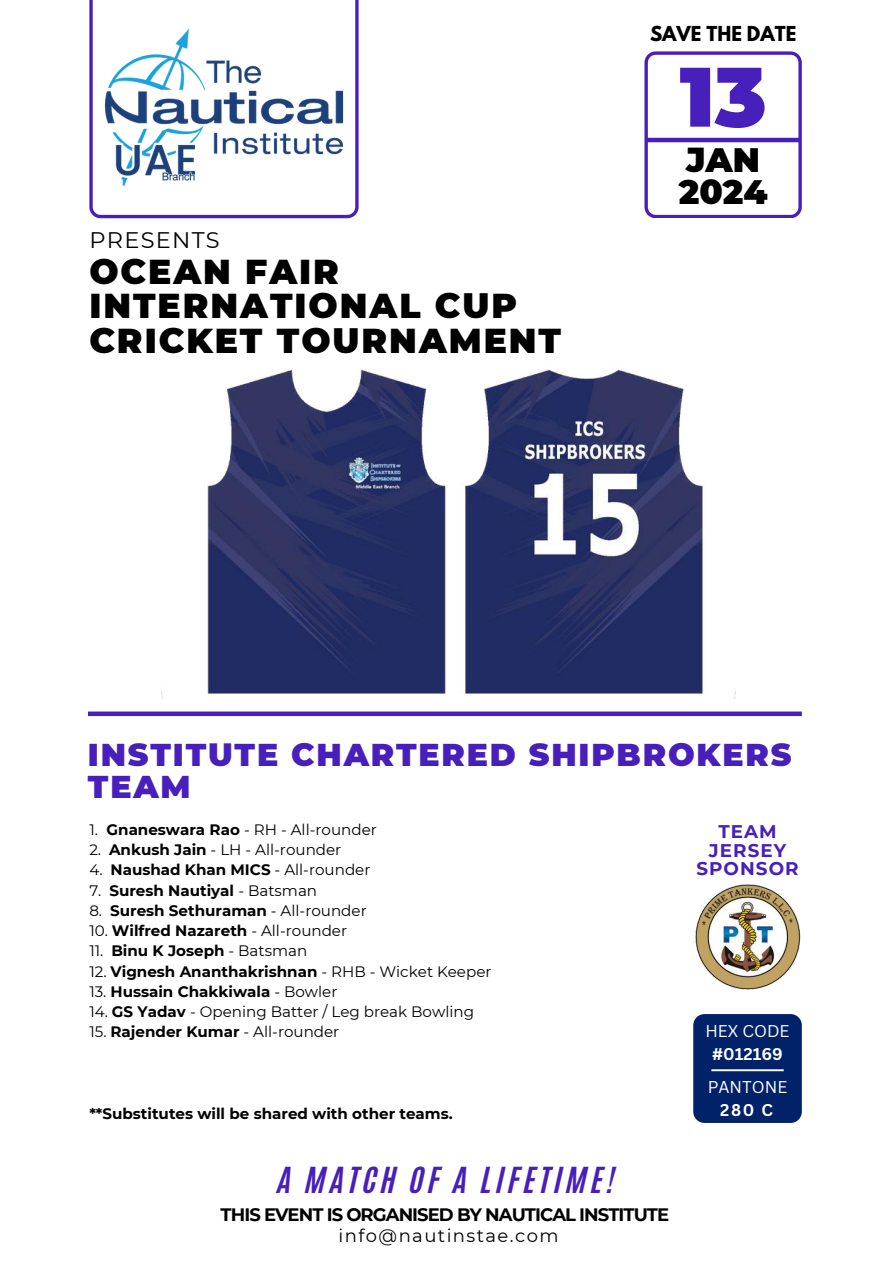
<style>
.page{position:relative;width:893px;height:1264px;background:#fff}
.page>*{position:absolute;margin:0;border:0;box-sizing:border-box;transform-origin:0 0}
.t1{font:900 84.15px "Montserrat";color:#4720bb}
.t2{font:900 34.5px/34.2px "Montserrat";letter-spacing:.055em;color:#000}
.t3{font:900 33.9px/32.4px "Montserrat";color:#000}
.t4{font:900 31.5px/31.5px "Montserrat";letter-spacing:.055em;color:#4720bb}
.t5{font:30px "CA Generated";letter-spacing:.135em;color:#4720bb}
.t6{font:22.5px "Montserrat";letter-spacing:.055em;color:#000}
.t7{font:700 18.3px/18.3px "Montserrat";letter-spacing:.055em;color:#4720bb;text-align:center}
.t8{font:700 18.3px "League Spartan";color:#000}
.t9{font:700 18px "Montserrat";letter-spacing:-.05em;color:#000}
.t10{font:18px "Montserrat";letter-spacing:.08em;color:#000}
.t11{font:16.5px "Canva Sans";color:#fff}
.t12{font:700 16.5px "Canva Sans";color:#fff}
.t13{font:700 15.15px "Montserrat";color:#000}
.t14{font:15.15px "Montserrat";color:#000}
.s1{font-weight:700}
.s2{font-weight:400}
</style>
<div class="page">
<div style="left:88px;top:711px;width:713px;height:5px;background:#4720bb"></div>
<img style="left:695px;top:884px;width:106px;height:106px">
<div style="left:693px;top:1014px;width:108px;height:108px;background:#012169;border-radius:11px"></div>
<hr style="left:711px;top:1069px;width:72px;height:2px;background:#fff">
<svg style="left:89px;top:0;width:269px;height:218px"></svg>
<img style="left:101px;top:25px;width:246px;height:182px">
<img style="left:161px;top:369px;width:574px;height:330px">
<svg style="left:644px;top:51px;width:157px;height:167px"></svg>
<hr style="left:645px;top:138px;width:155px;height:4px;background:#4720bb">
<p class="t8" style="left:650px;top:24px;width:148px">SAVE THE DATE</p>
<h3 class="t6" style="left:89px;top:226px;width:132px">PRESENTS</h3>
<h2 class="t2" style="left:89px;top:255px;width:473px">OCEAN FAIR<br>INTERNATIONAL CUP<br>CRICKET TOURNAMENT</h2>
<h1 class="t1" style="left:679px;top:45px;width:88px">13</h1>
<h3 class="t3" style="left:678px;top:143px;width:90px">JAN<br>2024</h3>
<h3 class="t4" style="left:88px;top:739px;width:705px">INSTITUTE CHARTERED SHIPBROKERS<br>TEAM</h3>
<p class="t14" style="left:89px;top:820px;width:289px">1. <span class="s1">Gnaneswara Rao</span> - RH - All-rounder</p>
<p class="t14" style="left:89px;top:840px;width:253px">2. <span class="s1">Ankush Jain</span> - LH - All-rounder</p>
<p class="t13" style="left:89px;top:860px;width:282px"><span class="s2">4.</span> Naushad Khan MICS <span class="s2">- All-rounder</span></p>
<p class="t13" style="left:89px;top:881px;width:229px"><span class="s2">7.</span> Suresh Nautiyal <span class="s2">- Batsman</span></p>
<p class="t13" style="left:89px;top:901px;width:279px"><span class="s2">8.</span> Suresh Sethuraman <span class="s2">- All-rounder</span></p>
<p class="t14" style="left:89px;top:921px;width:259px">10. <span class="s1">Wilfred Nazareth</span> - All-rounder</p>
<p class="t14" style="left:89px;top:941px;width:219px">11. <span class="s1">Binu K Joseph</span> - Batsman</p>
<p class="t13" style="left:89px;top:962px;width:403px"><span class="s2">12.</span> Vignesh Ananthakrishnan <span class="s2">- RHB - Wicket Keeper</span></p>
<p class="t13" style="left:89px;top:982px;width:249px"><span class="s2">13.</span> Hussain Chakkiwala <span class="s2">- Bowler</span></p>
<p class="t14" style="left:89px;top:1002px;width:386px">14. <span class="s1">GS Yadav</span> - Opening Batter / Leg break Bowling</p>
<p class="t14" style="left:89px;top:1022px;width:251px">15. <span class="s1">Rajender Kumar</span> - All-rounder</p>
<p class="t13" style="left:89px;top:1103px;width:365px">**Substitutes will be shared with other teams.</p>
<h3 class="t5" style="left:278px;top:1158px;width:338px">A MATCH OF A LIFETIME!</h3>
<p class="t9" style="left:220px;top:1203px;width:450px">THIS EVENT IS ORGANISED BY NAUTICAL INSTITUTE</p>
<p class="t10" style="left:338px;top:1224px;width:221px">info@nautinstae.com</p>
<p class="t7" style="left:696px;top:822px;width:104px">TEAM<br>JERSEY<br>SPONSOR</p>
<p class="t11" style="left:705px;top:1019px;width:86px">HEX CODE</p>
<p class="t12" style="left:712px;top:1042px;width:72px">#012169</p>
<p class="t11" style="left:707px;top:1075px;width:81px">PANTONE</p>
<p class="t12" style="left:720px;top:1098px;width:55px">280 C</p>
</div>
